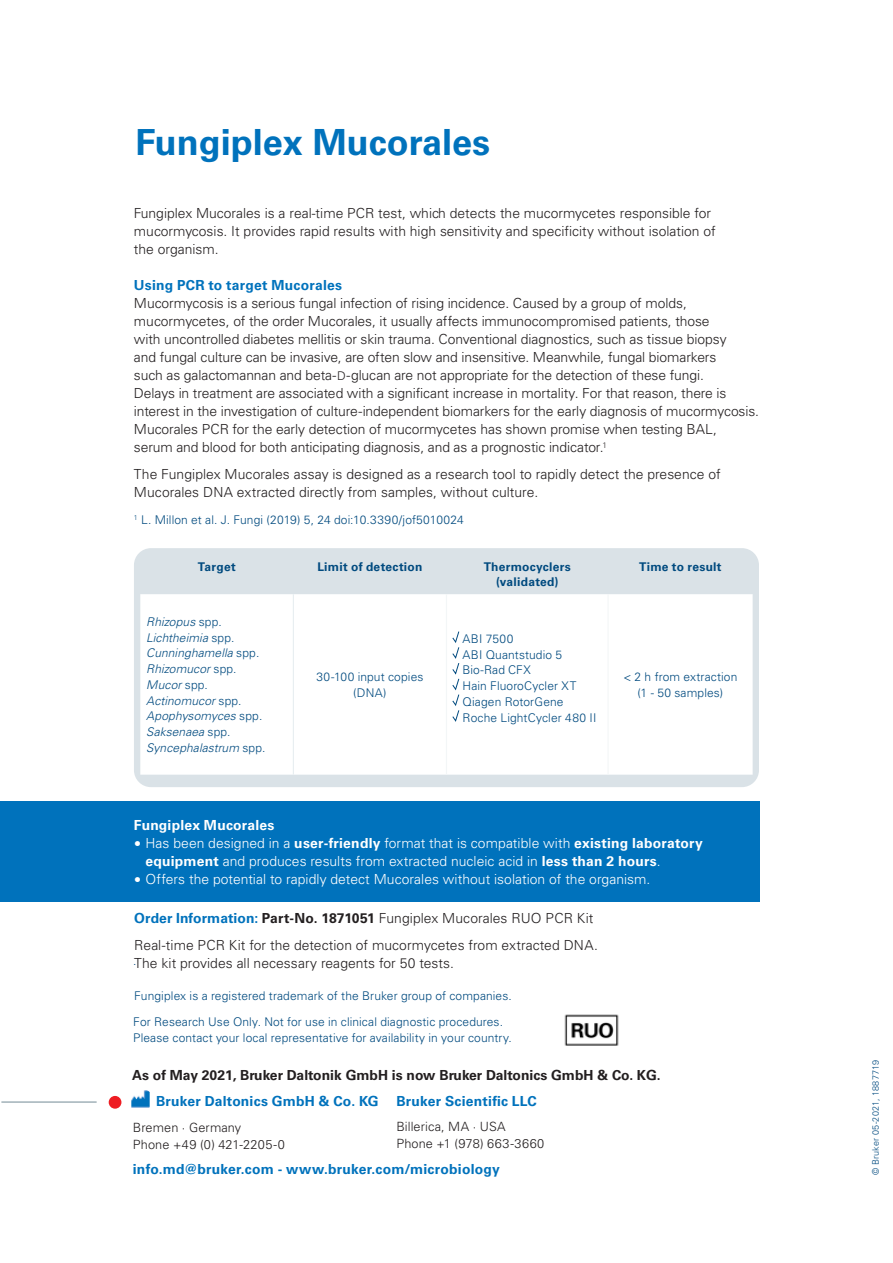
<style>
.page{position:relative;width:893px;height:1263px;background:#fff}
.page>*{position:absolute;margin:0;border:0;box-sizing:border-box;transform-origin:0 0}
.brochure_Headline{font:700 36px "Univers LT Std";color:#0072bc}
.brochure_body{font:300 13.8px/18px "Univers LT Std";letter-spacing:-.005em;color:#231f20}
.brochure_body-2{font:300 13.8px/18px "Univers LT Std";letter-spacing:.005em;color:#fff}
.brochure_introductio{font:300 13.8px/18px "Univers LT Std";color:#231f20}
.brochure_body-3{font:700 13.8px "Univers LT Std";letter-spacing:.015em;color:#0072bc}
.brochure_Headline-2{font:700 13.8px "Univers LT Std";color:#231f20}
.brochure_subheadline{font:700 13.8px "Univers LT Std";letter-spacing:.015em;color:#0072bc}
.brochure_body-4{font:700 13.8px "Univers LT Std";letter-spacing:.015em;color:#fff}
.brochure_body-5{font:300 12.75px "Univers LT Std";letter-spacing:.01em;color:#231f20}
.application_legend{font:300 12px "Univers LT Std";letter-spacing:.01em;color:#004a7f}
.brochure_legend{font:300 12px/15.8px "Univers LT Std";letter-spacing:.01em;color:#004a7f;text-align:center}
.brochure_legend-2{font:italic 300 12px "Univers LT Std";letter-spacing:.01em;color:#004a7f}
.brochure_legend-3{font:700 12px "Univers LT Std";letter-spacing:.02em;color:#004a7f}
.brochure_body-6{font:300 12px "Univers LT Std";letter-spacing:.01em;color:#004a7f}
.t1{font:300 9px "Univers LT Std";letter-spacing:.02em;color:#004a7f}
.s1{font-size:12px}
.s2{font-style:normal}
.s3{font-family:"Verdana";font-weight:400}
.s4{font-weight:700}
.s5{font-weight:700;color:#0072bc}
</style>
<div class="page">
<div style="left:0;top:801px;width:759px;height:101px;background:#0072bc"></div>
<div style="left:134px;top:548px;width:625px;height:239px;background:#dae2e7;border-radius:17px"></div>
<div style="left:140px;top:594px;width:613px;height:181px;background:#fff"></div>
<hr style="left:293px;top:594px;width:1px;height:181px;background:#e7eef1">
<hr style="left:446px;top:594px;width:1px;height:181px;background:#f3f6f7">
<hr style="left:607px;top:594px;width:2px;height:181px;background:#f3f6f7">
<svg style="left:452px;top:631px;width:8px;height:91px"></svg>
<hr style="left:1px;top:1102px;width:96px;height:1px;background:#738a95">
<div style="left:109px;top:1096px;width:12px;height:13px;background:#ee1d23;border-radius:50%"></div>
<img style="left:131px;top:1090px;width:19px;height:18px">
<img style="left:564px;top:1014px;width:55px;height:32px">
<p class="brochure_Headline" style="left:135px;top:121px;width:356px">Fungiplex Mucorales</p>
<p class="brochure_introductio" style="left:134px;top:204px;width:583px">Fungiplex Mucorales is a real-time PCR test, which detects the mucormycetes responsible for mucormycosis. It provides rapid results with high sensitivity and specificity without isolation of</p>
<p class="brochure_introductio" style="left:134px;top:240px;width:86px">the organism.</p>
<p class="brochure_body-3" style="left:134px;top:277px;width:210px">Using PCR to target Mucorales</p>
<p class="brochure_body" style="left:134px;top:294px;width:577px">Mucormycosis is a serious fungal infection of rising incidence. Caused by a group of molds, mucormycetes, of the order Mucorales, it usually affects immunocompromised patients, those</p>
<p class="brochure_body" style="left:134px;top:330px;width:594px">with uncontrolled diabetes mellitis or skin trauma. Conventional diagnostics, such as tissue biopsy</p>
<p class="brochure_body" style="left:134px;top:348px;width:584px">and fungal culture can be invasive, are often slow and insensitive. Meanwhile, fungal biomarkers</p>
<p class="brochure_body" style="left:134px;top:366px;width:571px">such as galactomannan and beta-<span class="s1">D</span>-glucan are not appropriate for the detection of these fungi.</p>
<p class="brochure_body" style="left:134px;top:384px;width:627px">Delays in treatment are associated with a significant increase in mortality. For that reason, there is interest in the investigation of culture-independent biomarkers for the early diagnosis of mucormycosis.<br>Mucorales PCR for the early detection of mucormycetes has shown promise when testing BAL,</p>
<p class="brochure_body" style="left:134px;top:438px;width:474px">serum and blood for both anticipating diagnosis, and as a prognostic indicator.<sup>1</sup></p>
<p class="brochure_body" style="left:134px;top:465px;width:588px">The Fungiplex Mucorales assay is designed as a research tool to rapidly detect the presence of<br>Mucorales DNA extracted directly from samples, without culture.</p>
<p class="brochure_body-6" style="left:134px;top:513px;width:331px"><sup>1</sup> L. Millon et al. J. Fungi (2019) 5, 24 doi:10.3390/jof5010024</p>
<p class="brochure_legend-3" style="left:198px;top:559px;width:39px">Target</p>
<p class="brochure_legend-3" style="left:317px;top:559px;width:106px">Limit of detection</p>
<p class="brochure_legend-3" style="left:484px;top:559px;width:89px">Thermocyclers</p>
<p class="brochure_legend-3" style="left:496px;top:575px;width:64px">(validated)</p>
<p class="brochure_legend-2" style="left:146px;top:614px;width:77px">Rhizopus <span class="s2">spp.</span></p>
<p class="brochure_legend-2" style="left:146px;top:630px;width:90px">Lichtheimia <span class="s2">spp.</span></p>
<p class="brochure_legend-2" style="left:146px;top:646px;width:115px">Cunninghamella <span class="s2">spp.</span></p>
<p class="brochure_legend-2" style="left:146px;top:661px;width:92px">Rhizomucor <span class="s2">spp.</span></p>
<p class="brochure_legend-2" style="left:146px;top:677px;width:63px">Mucor <span class="s2">spp.</span></p>
<p class="brochure_legend-2" style="left:146px;top:693px;width:97px">Actinomucor <span class="s2">spp.</span></p>
<p class="brochure_legend-2" style="left:146px;top:709px;width:118px">Apophysomyces <span class="s2">spp.</span></p>
<p class="brochure_legend-2" style="left:146px;top:724px;width:86px">Saksenaea <span class="s2">spp.</span></p>
<p class="brochure_legend-2" style="left:146px;top:740px;width:121px">Syncephalastrum <span class="s2">spp.</span></p>
<p class="brochure_legend" style="left:316px;top:669px;width:109px">30-100 input copies (DNA)</p>
<p class="brochure_legend" style="left:462px;top:631px;width:52px">ABI 7500</p>
<p class="brochure_legend" style="left:462px;top:646px;width:101px">ABI Quantstudio 5</p>
<p class="brochure_legend" style="left:462px;top:662px;width:70px">Bio-Rad CFX</p>
<p class="brochure_legend" style="left:462px;top:678px;width:115px">Hain FluoroCycler XT</p>
<p class="brochure_legend" style="left:462px;top:694px;width:103px">Qiagen RotorGene</p>
<p class="brochure_legend" style="left:462px;top:709px;width:135px">Roche LightCycler 480 II</p>
<p class="brochure_legend-3" style="left:639px;top:559px;width:84px">Time to result</p>
<p class="brochure_legend" style="left:623px;top:669px;width:115px">&lt; 2 h from extraction</p>
<p class="brochure_legend" style="left:637px;top:684px;width:87px">(1 - 50 samples)</p>
<p class="brochure_body-4" style="left:134px;top:817px;width:142px">Fungiplex Mucorales</p>
<p class="brochure_body-2" style="left:145px;top:834px;width:559px;text-indent:-11px"><span class="s3">•</span> Has been designed in a <span class="s4">user-friendly</span> format that is compatible with <span class="s4">existing laboratory equipment</span> and produces results from extracted nucleic acid in <span class="s4">less than 2 hours</span>.</p>
<p class="brochure_body-2" style="left:134px;top:870px;width:518px"><span class="s3">•</span> Offers the potential to rapidly detect Mucorales without isolation of the organism.</p>
<p class="brochure_body" style="left:134px;top:909px;width:461px"><span class="s5">Order Information:</span> <span class="s4">Part-No. 1871051</span> Fungiplex Mucorales RUO PCR Kit</p>
<p class="brochure_body" style="left:134px;top:936px;width:465px">Real-time PCR Kit for the detection of mucormycetes from extracted DNA.</p>
<p class="brochure_body" style="left:134px;top:954px;width:321px">The kit provides all necessary reagents for 50 tests.</p>
<p class="application_legend" style="left:134px;top:988px;width:379px">Fungiplex is a registered trademark of the Bruker group of companies.</p>
<p class="application_legend" style="left:133px;top:953px;width:5px">.</p>
<p class="application_legend" style="left:133px;top:1015px;width:371px">For Research Use Only. Not for use in clinical diagnostic procedures.</p>
<p class="application_legend" style="left:133px;top:1031px;width:380px">Please contact your local representative for availability in your country.</p>
<p class="brochure_Headline-2" style="left:132px;top:1066px;width:530px">As of May 2021, Bruker Daltonik GmbH is now Bruker Daltonics GmbH &amp; Co. KG.</p>
<p class="brochure_subheadline" style="left:396px;top:1093px;width:142px">Bruker Scientific LLC</p>
<p class="brochure_body-5" style="left:396px;top:1119px;width:111px">Billerica, MA · USA</p>
<p class="brochure_body-5" style="left:396px;top:1136px;width:149px">Phone +1 (978) 663-3660</p>
<p class="brochure_body-3" style="left:133px;top:1161px;width:368px">info.md@bruker.com - www.bruker.com/microbiology</p>
<p class="brochure_subheadline" style="left:156px;top:1093px;width:224px">Bruker Daltonics GmbH &amp; Co. KG</p>
<p class="brochure_body-5" style="left:133px;top:1120px;width:110px">Bremen · Germany</p>
<p class="brochure_body-5" style="left:133px;top:1137px;width:154px">Phone +49 (0) 421-2205-0</p>
<p class="t1" style="left:870px;top:1175px;width:116px;rotate:-90deg">© Bruker 05-2021, 1887719</p>
</div>
